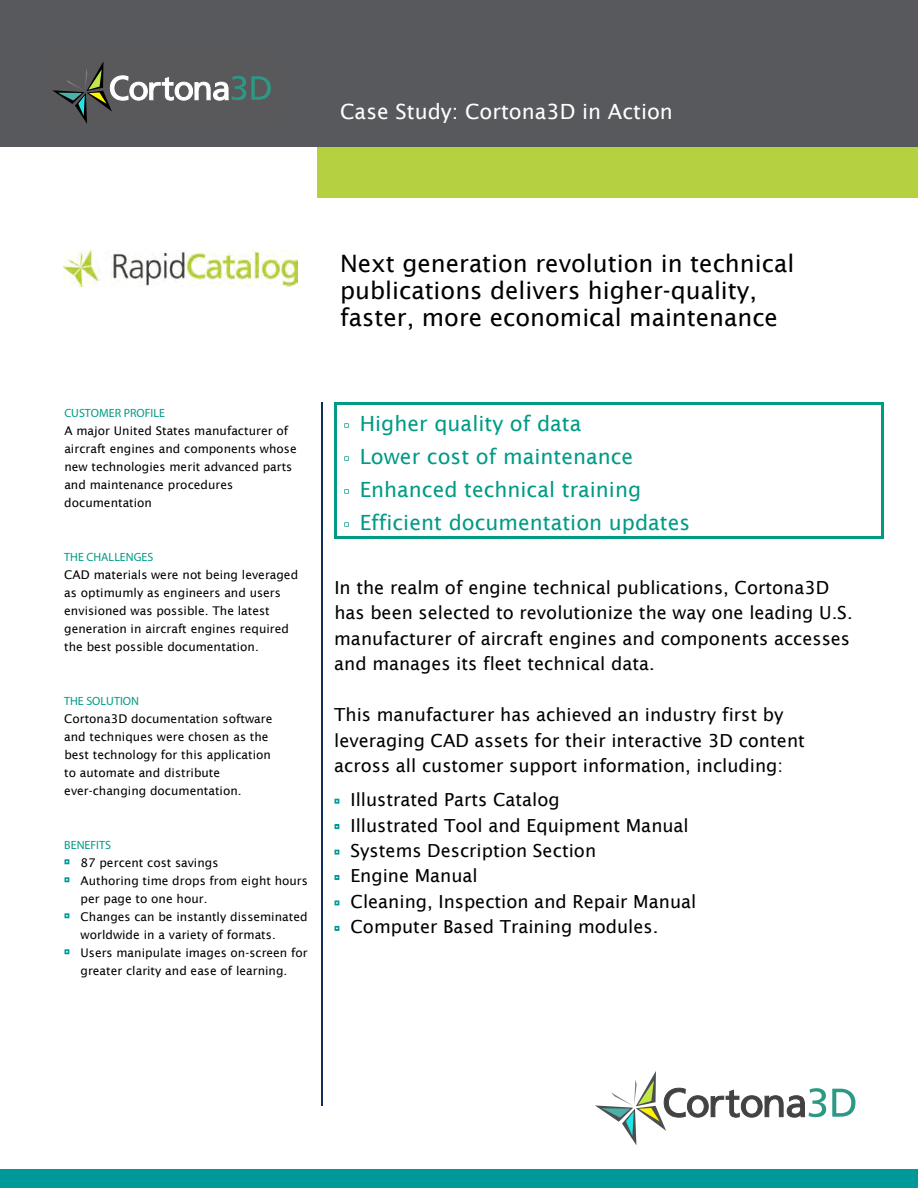
<style>
.page{position:relative;width:918px;height:1188px;background:#fff}
.page>*{position:absolute;margin:0;border:0;box-sizing:border-box;transform-origin:0 0}
.t1{font:24px/27px "Lucida Sans";color:#000}
.t2{font:21px/33px "Lucida Sans";color:#009b85}
.t3{font:21px "Lucida Sans";color:#fff}
.t4{font:18px/25.5px "Lucida Sans";color:#000}
.t5{font:12px/18px "Lucida Sans";color:#000}
.s1{font-family:"Franklin Gothic";font-weight:500;color:#009b85}
</style>
<div class="page">
<div style="left:318px;top:144px;width:600px;height:54px;background:#b5d140"></div>
<div style="left:0;top:0;width:918px;height:147px;background:#58595c"></div>
<div style="left:0;top:1170px;width:918px;height:18px;background:#099"></div>
<img style="left:64px;top:251px;width:234px;height:36px">
<svg style="left:344px;top:423px;width:5px;height:5px"></svg>
<svg style="left:344px;top:456px;width:5px;height:5px"></svg>
<svg style="left:344px;top:489px;width:5px;height:5px"></svg>
<svg style="left:344px;top:522px;width:5px;height:5px"></svg>
<hr style="left:337px;top:402px;width:545px;height:3px;background:#009b85">
<hr style="left:334px;top:405px;width:3px;height:134px;background:#009b85">
<hr style="left:337px;top:537px;width:545px;height:2px;background:#009b85">
<hr style="left:882px;top:405px;width:2px;height:134px;background:#009b85">
<hr style="left:322px;top:402px;width:1px;height:149px;background:#112e58">
<svg style="left:65px;top:860px;width:4px;height:4px"></svg>
<svg style="left:65px;top:878px;width:4px;height:4px"></svg>
<svg style="left:65px;top:914px;width:4px;height:4px"></svg>
<svg style="left:65px;top:950px;width:4px;height:4px"></svg>
<svg style="left:335px;top:799px;width:4px;height:4px"></svg>
<svg style="left:335px;top:825px;width:4px;height:4px"></svg>
<svg style="left:335px;top:850px;width:4px;height:4px"></svg>
<svg style="left:335px;top:875px;width:4px;height:5px"></svg>
<svg style="left:335px;top:901px;width:4px;height:4px"></svg>
<svg style="left:335px;top:926px;width:4px;height:4px"></svg>
<hr style="left:322px;top:551px;width:1px;height:432px;background:#112e58">
<hr style="left:322px;top:983px;width:1px;height:123px;background:#112e58">
<svg style="left:52px;top:61px;width:219px;height:63px"></svg>
<svg style="left:595px;top:1071px;width:231px;height:74px"></svg>
<svg style="left:832px;top:1089px;width:23px;height:28px"></svg>
<p class="t3" style="left:340px;top:99px;width:334px">Case Study: Cortona3D in Action</p>
<p class="t1" style="left:340px;top:250px;width:456px">Next generation revolution in technical publications delivers higher-quality, faster, more economical maintenance</p>
<p class="t5" style="left:64px;top:403px;width:234px"><span class="s1">CUSTOMER PROFILE<br></span>A major United States manufacturer of aircraft engines and components whose new technologies merit advanced parts and maintenance procedures documentation</p>
<p class="t5" style="left:64px;top:547px;width:235px"><span class="s1">THE CHALLENGES<br></span>CAD materials were not being leveraged as optimumly as engineers and users envisioned was possible. The latest generation in aircraft engines required the best possible documentation.</p>
<p class="t5" style="left:64px;top:691px;width:210px"><span class="s1">THE SOLUTION<br></span>Cortona3D documentation software and techniques were chosen as the best technology for this application to automate and distribute ever-changing documentation.</p>
<p class="t5" style="left:81px;top:835px;width:229px;text-indent:-16px"><span class="s1">BENEFITS<br></span>87 percent cost savings<br>Authoring time drops from eight hours per page to one hour.<br>Changes can be instantly disseminated worldwide in a variety of formats.<br>Users manipulate images on-screen for greater clarity and ease of learning.</p>
<p class="t2" style="left:360px;top:407px;width:332px">Higher quality of data<br>Lower cost of maintenance<br>Enhanced technical training<br>Efficient documentation updates</p>
<p class="t4" style="left:334px;top:575px;width:520px">In the realm of engine technical publications, Cortona3D has been selected to revolutionize the way one leading U.S. manufacturer of aircraft engines and components accesses and manages its fleet technical data.</p>
<p class="t4" style="left:334px;top:702px;width:472px">This manufacturer has achieved an industry first by leveraging CAD assets for their interactive 3D content across all customer support information, including:</p>
<p class="t4" style="left:351px;top:787px;width:347px">Illustrated Parts Catalog<br>Illustrated Tool and Equipment Manual<br>Systems Description Section<br>Engine Manual<br>Cleaning, Inspection and Repair Manual<br>Computer Based Training modules.</p>
</div>
